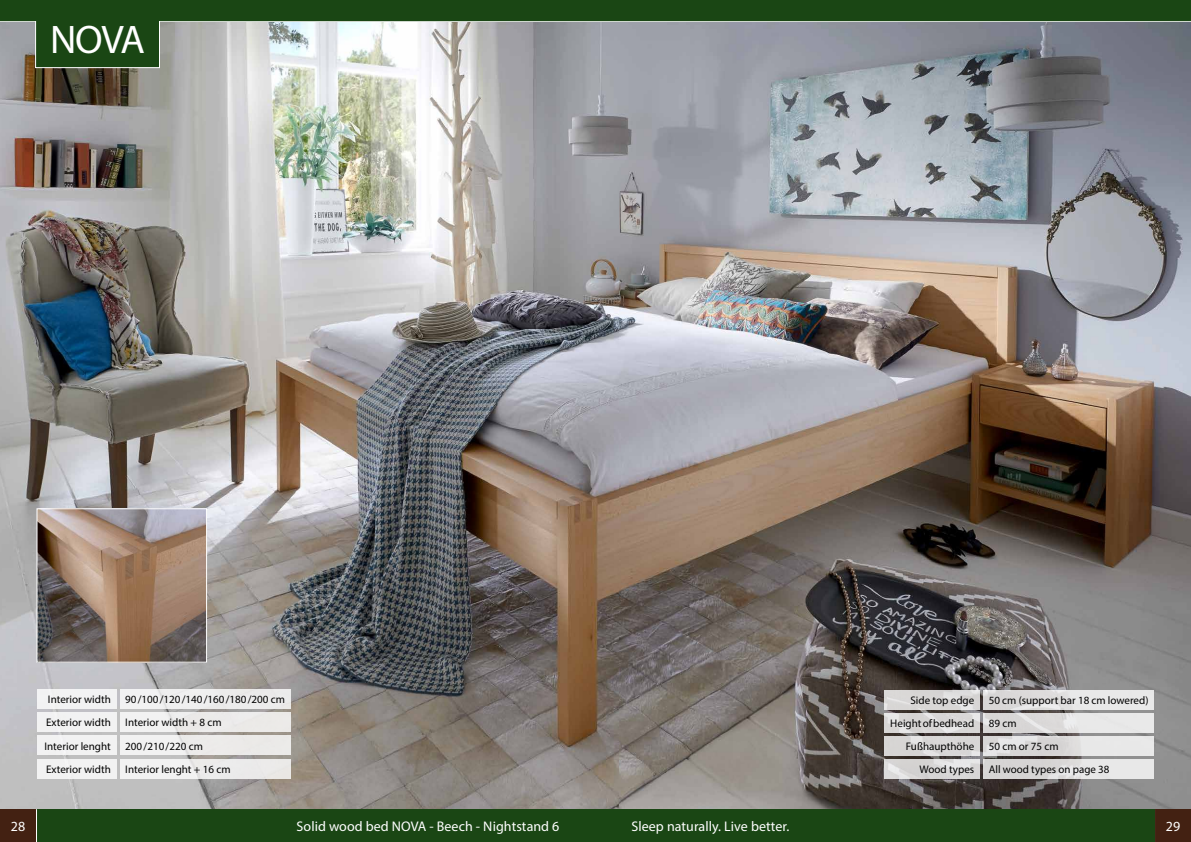
<style>
.page{position:relative;width:1191px;height:842px;background:#fff}
.page>*{position:absolute;margin:0;border:0;box-sizing:border-box;transform-origin:0 0}
.t1{font:40px "Myriad Pro";color:#fff}
.t2{font:14px "Myriad Pro";letter-spacing:.005em;color:#fff}
.t3{font:11px "Myriad Pro";color:#000}
</style>
<div class="page">
<div style="left:1155px;top:809px;width:36px;height:33px;background:#432112"></div>
<div style="left:0;top:809px;width:1154px;height:33px;background:#1a4614"></div>
<div style="left:0;top:809px;width:36px;height:33px;background:#432112"></div>
<hr style="left:36px;top:809px;width:1px;height:33px;background:#fff">
<img style="left:618px;top:69px;width:573px;height:739px">
<img style="left:0;top:69px;width:618px;height:739px">
<div style="left:120px;top:689px;width:170px;height:20px;background:#eee"></div>
<div style="left:120px;top:736px;width:170px;height:19px;background:#ecebea"></div>
<div style="left:120px;top:713px;width:170px;height:19px;background:#eceae9"></div>
<div style="left:120px;top:759px;width:170px;height:19px;background:#ececec"></div>
<div style="left:37px;top:689px;width:79px;height:20px;background:#f2f2f3"></div>
<div style="left:37px;top:736px;width:79px;height:19px;background:#f2f2f2"></div>
<div style="left:37px;top:713px;width:79px;height:19px;background:#f2f2f2"></div>
<div style="left:37px;top:759px;width:79px;height:19px;background:#f2f2f2"></div>
<img style="left:38px;top:510px;width:167px;height:151px">
<div style="left:36px;top:508px;width:171px;height:155px;border:1px solid #fff"></div>
<div style="left:983px;top:690px;width:171px;height:20px;background:linear-gradient(to right,#d9d7d7,#edeeee)"></div>
<svg style="left:983px;top:736px;width:171px;height:20px;background:#e1e0e0"></svg>
<div style="left:983px;top:713px;width:171px;height:20px;background:linear-gradient(to right,#d8d5d5,#ededed)"></div>
<div style="left:983px;top:759px;width:171px;height:20px;background:linear-gradient(to right,#d2d0cf,#ededed)"></div>
<svg style="left:884px;top:690px;width:96px;height:20px;background:#dad9d8"></svg>
<svg style="left:884px;top:736px;width:96px;height:20px;background:#d9d7d7"></svg>
<svg style="left:884px;top:713px;width:96px;height:20px;background:#dcdada"></svg>
<svg style="left:884px;top:759px;width:96px;height:20px;background:#dad9d9"></svg>
<svg style="left:0;top:21px;width:1191px;height:48px;background:#949c9c"></svg>
<div style="left:0;top:0;width:1191px;height:21px;background:#1a4614"></div>
<h1 class="t1" style="left:50px;top:15px;width:96px">NOVA</h1>
<p class="t3" style="left:48px;top:693px;width:64px">Interior width</p>
<p class="t3" style="left:44px;top:739px;width:68px">Interior lenght</p>
<p class="t3" style="left:46px;top:716px;width:66px">Exterior width</p>
<p class="t3" style="left:46px;top:762px;width:66px">Exterior width</p>
<p class="t3" style="left:125px;top:693px;width:161px">90 / 100 / 120 / 140 / 160 / 180 / 200 cm</p>
<p class="t3" style="left:125px;top:739px;width:79px">200 / 210 / 220 cm</p>
<p class="t3" style="left:125px;top:716px;width:98px">Interior width + 8 cm</p>
<p class="t3" style="left:125px;top:762px;width:107px">Interior lenght + 16 cm</p>
<p class="t3" style="left:910px;top:693px;width:65px">Side top edge</p>
<p class="t3" style="left:906px;top:740px;width:70px">Fußhaupthöhe</p>
<p class="t3" style="left:890px;top:717px;width:86px">Height of bedhead</p>
<p class="t3" style="left:919px;top:763px;width:56px">Wood types</p>
<p class="t3" style="left:988px;top:693px;width:161px">50 cm (support bar 18 cm lowered)</p>
<p class="t3" style="left:988px;top:740px;width:71px">50 cm or 75 cm</p>
<p class="t3" style="left:988px;top:717px;width:29px">89 cm</p>
<p class="t3" style="left:988px;top:763px;width:122px">All wood types on page 38</p>
<p class="t2" style="left:11px;top:817px;width:16px">28</p>
<p class="t2" style="left:296px;top:817px;width:264px">Solid wood bed NOVA - Beech - Nightstand 6</p>
<p class="t2" style="left:1165px;top:817px;width:16px">29</p>
<p class="t2" style="left:631px;top:817px;width:159px">Sleep naturally. Live better.</p>
</div>
